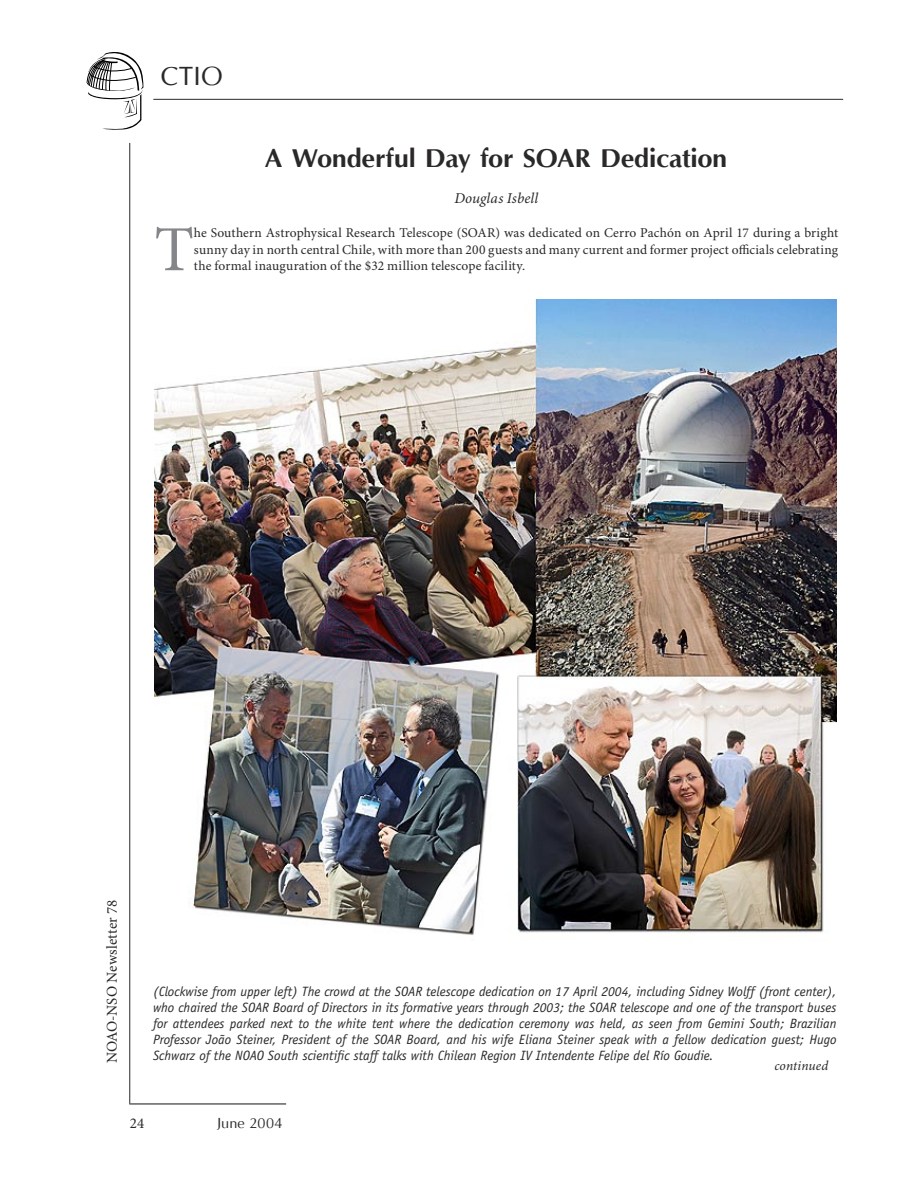
<style>
.page{position:relative;width:918px;height:1188px;background:#fff}
.page>*{position:absolute;margin:0;border:0;box-sizing:border-box;transform-origin:0 0}
.t1{font:64.2px "Minion Pro";color:#848689}
.t2{font:700 27px "Optane";letter-spacing:-.01em;color:#2a2828}
.t3{font:27px "Optane";color:#2a2828}
.t4{font:15px "Minion Pro";color:#2a2828}
.Authors_layout{font:italic 15px "Minion Pro";letter-spacing:.01em;color:#2a2828}
.t5{font:15px "Optane";letter-spacing:.005em;color:#2a2828}
.t6{font:italic 13.5px/16.2px "Officina Sans";color:#2a2828;text-align:justify}
.t7{font:13.5px/16.5px "Minion Pro";letter-spacing:.01em;color:#2a2828;text-align:justify}
.t8{font:italic 13.5px "Minion Pro";letter-spacing:.01em;color:#2a2828}
</style>
<div class="page">
<hr style="left:153px;top:99px;width:690px;height:1px;background:#2a2828">
<hr style="left:129px;top:143px;width:1px;height:961px;background:#2a2828">
<hr style="left:129px;top:1104px;width:157px;height:1px;background:#2a2828">
<svg style="left:86px;top:52px;width:57px;height:78px"></svg>
<img style="left:154px;top:299px;width:683px;height:636px">
<p class="t3" style="left:161px;top:63px;width:64px">CTIO</p>
<p class="t2" style="left:265px;top:145px;width:464px">A Wonderful Day for SOAR Dedication</p>
<p class="Authors_layout" style="left:454px;top:189px;width:85px">Douglas Isbell</p>
<p class="t1" style="left:154px;top:211px;width:41px">T</p>
<p class="t7" style="left:194px;top:225px;width:646px">he Southern Astrophysical Research Telescope (SOAR) was dedicated on Cerro Pachón on April 17 during a bright sunny day in north central Chile, with more than 200 guests and many current and former project officials celebrating the formal inauguration of the $32 million telescope facility.</p>
<p class="t4" style="left:103px;top:1063px;width:165px;rotate:-90deg">NOAO-NSO Newsletter 78</p>
<p class="t6" style="left:153px;top:983px;width:685px">(Clockwise from upper left) The crowd at the SOAR telescope dedication on 17 April 2004, including Sidney Wolff (front center), who chaired the SOAR Board of Directors in its formative years through 2003; the SOAR telescope and one of the transport buses for attendees parked next to the white tent where the dedication ceremony was held, as seen from Gemini South; Brazilian Professor João Steiner, President of the SOAR Board, and his wife Eliana Steiner speak with a fellow dedication guest; Hugo Schwarz of the NOAO South scientific staff talks with Chilean Region IV Intendente Felipe del Río Goudie.</p>
<p class="t8" style="left:774px;top:1058px;width:56px">continued</p>
<p class="t4" style="left:130px;top:1114px;width:16px">24</p>
<p class="t5" style="left:217px;top:1116px;width:67px">June 2004</p>
</div>
